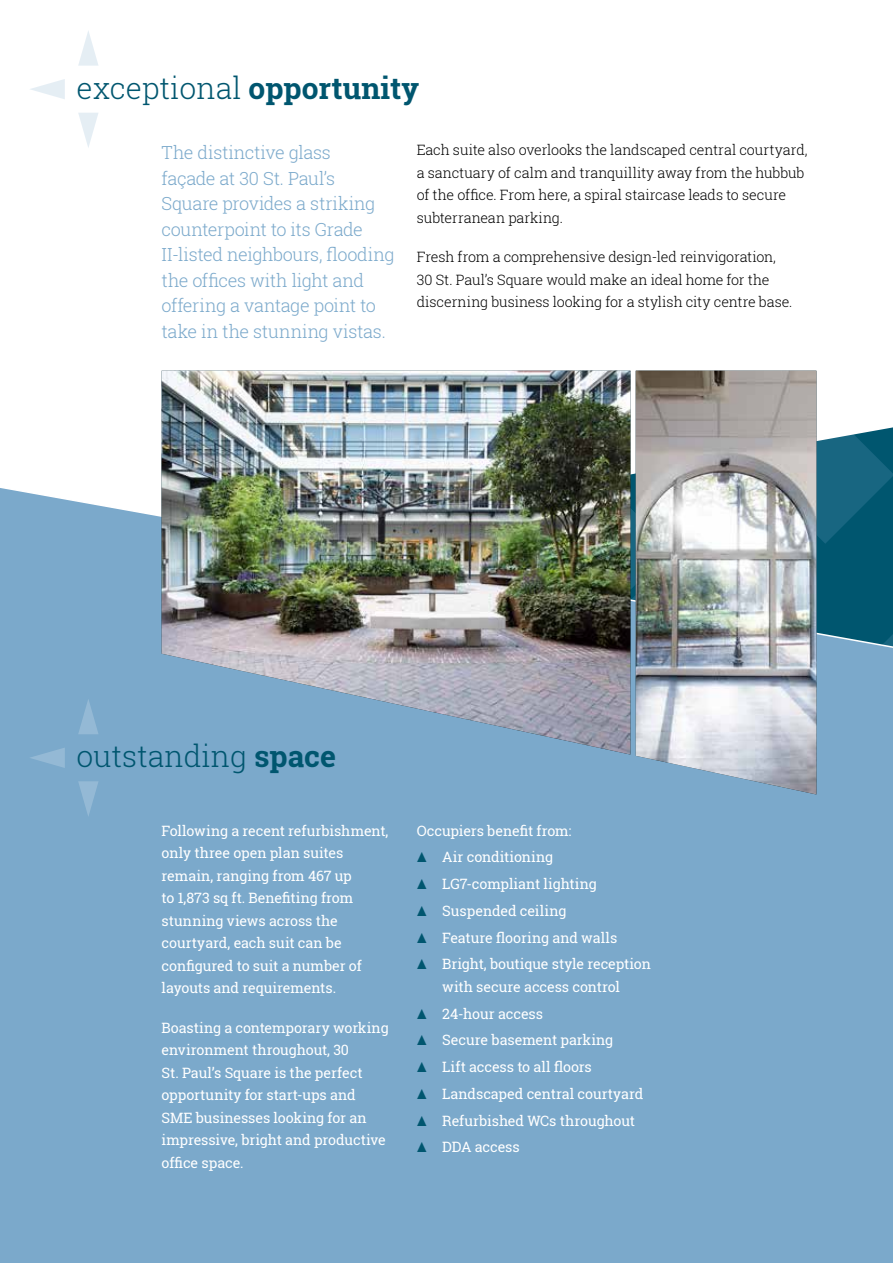
<style>
.page{position:relative;width:893px;height:1263px;background:#fff}
.page>*{position:absolute;margin:0;border:0;box-sizing:border-box;transform-origin:0 0}
.t1{font:300 30px "Roboto Slab";color:#00566f}
.t2{font:300 18px/25.5px "Roboto Slab";letter-spacing:-.02em;color:#7ba9cb}
.t3{font:14.25px/22.5px "Roboto Slab";letter-spacing:-.005em;color:#fff}
.t4{font:300 14.25px/22.5px "Roboto Slab";letter-spacing:-.01em;color:#000}
.s1{font-weight:700}
.s2{color:#00566f}
</style>
<div class="page">
<svg style="left:161px;top:370px;width:732px;height:99px"></svg>
<div style="left:0;top:469px;width:893px;height:794px;background:#7ba9cb"></div>
<svg style="left:78px;top:113px;width:20px;height:35px"></svg>
<svg style="left:78px;top:31px;width:20px;height:35px"></svg>
<svg style="left:30px;top:79px;width:35px;height:20px"></svg>
<svg style="left:78px;top:781px;width:21px;height:36px"></svg>
<svg style="left:78px;top:699px;width:21px;height:35px"></svg>
<svg style="left:29px;top:747px;width:36px;height:21px"></svg>
<img style="left:162px;top:371px;width:468px;height:383px">
<img style="left:636px;top:371px;width:180px;height:423px">
<h1 class="t1" style="left:77px;top:68px;width:344px">exceptional <span class="s1">opportunity</span></h1>
<p class="t2" style="left:162px;top:139px;width:234px">The distinctive glass<br>façade at 30 St. Paul’s<br>Square provides a striking counterpoint to its Grade<br>II-listed neighbours, flooding the offices with light and offering a vantage point to take in the stunning vistas.</p>
<p class="t4" style="left:417px;top:138px;width:392px">Each suite also overlooks the landscaped central courtyard, a sanctuary of calm and tranquillity away from the hubbub of the office. From here, a spiral staircase leads to secure subterranean parking.</p>
<p class="t4" style="left:417px;top:245px;width:377px">Fresh from a comprehensive design-led reinvigoration,<br>30 St. Paul’s Square would make an ideal home for the discerning business looking for a stylish city centre base.</p>
<h1 class="t1" style="left:77px;top:736px;width:261px">outstanding <span class="s1">space</span></h1>
<p class="t3" style="left:162px;top:819px;width:228px">Following a recent refurbishment, only three open plan suites remain, ranging from 467 up<br>to 1,873 sq ft. Benefiting from stunning views across the courtyard, each suit can be configured to suit a number of layouts and requirements.</p>
<p class="t3" style="left:162px;top:1016px;width:229px">Boasting a contemporary working environment throughout, 30<br>St. Paul’s Square is the perfect opportunity for start-ups and<br>SME businesses looking for an impressive, bright and productive office space.</p>
<p class="t3" style="left:417px;top:819px;width:156px">Occupiers benefit from:</p>
<p class="t3" style="left:417px;top:846px;width:138px"><span class="s2">▲</span> Air conditioning</p>
<p class="t3" style="left:417px;top:872px;width:182px"><span class="s2">▲</span> LG7-compliant lighting</p>
<p class="t3" style="left:417px;top:899px;width:151px"><span class="s2">▲</span> Suspended ceiling</p>
<p class="t3" style="left:417px;top:926px;width:202px"><span class="s2">▲</span> Feature flooring and walls</p>
<p class="t3" style="left:417px;top:953px;width:236px;text-align:center"><span class="s2">▲</span> Bright, boutique style reception with secure access control</p>
<p class="t3" style="left:417px;top:1002px;width:128px"><span class="s2">▲</span> 24-hour access</p>
<p class="t3" style="left:417px;top:1029px;width:198px"><span class="s2">▲</span> Secure basement parking</p>
<p class="t3" style="left:417px;top:1056px;width:177px"><span class="s2">▲</span> Lift access to all floors</p>
<p class="t3" style="left:417px;top:1082px;width:228px"><span class="s2">▲</span> Landscaped central courtyard</p>
<p class="t3" style="left:417px;top:1109px;width:220px"><span class="s2">▲</span> Refurbished WCs throughout</p>
<p class="t3" style="left:417px;top:1136px;width:105px"><span class="s2">▲</span> DDA access</p>
</div>
